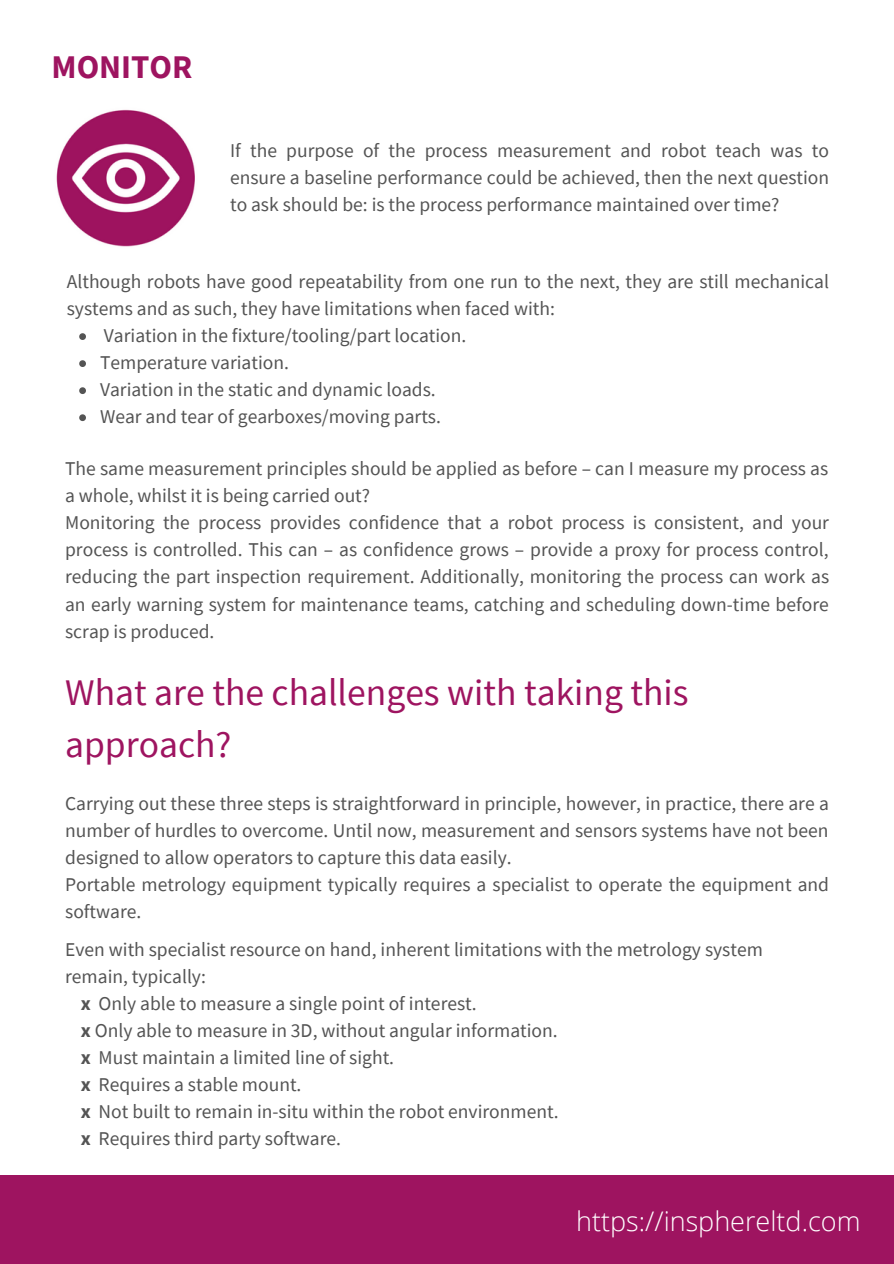
<style>
.page{position:relative;width:894px;height:1264px;background:#fff}
.page>*{position:absolute;margin:0;border:0;box-sizing:border-box;transform-origin:0 0}
.t1{font:37.5px/51.8px "Source Sans Pro";color:#9e1460}
.t2{font:700 33px "Source Sans Pro";color:#9e1460}
.t3{font:300 27px "Open Sans";color:#fff}
.t4{font:19.5px/27px "Source Sans Pro";color:#545454}
.s1{font-weight:700}
</style>
<div class="page">
<img style="left:56px;top:109px;width:139px;height:138px">
<svg style="left:79px;top:333px;width:7px;height:7px"></svg>
<svg style="left:79px;top:360px;width:7px;height:7px"></svg>
<svg style="left:79px;top:387px;width:7px;height:7px"></svg>
<svg style="left:79px;top:414px;width:7px;height:7px"></svg>
<div style="left:0;top:1175px;width:893px;height:88px;background:#9e1460"></div>
<p class="t2" style="left:51px;top:45px;width:142px">MONITOR</p>
<p class="t4" style="left:230px;top:137px;width:600px;text-align:justify">If the purpose of the process measurement and robot teach was to ensure a baseline performance could be achieved, then the next question to ask should be: is the process performance maintained over time?</p>
<p class="t4" style="left:67px;top:268px;width:763px">Although robots have good repeatability from one run to the next, they are still mechanical systems and as such, they have limitations when faced with:</p>
<p class="t4" style="left:104px;top:322px;width:364px">Variation in the fixture/tooling/part location.</p>
<p class="t4" style="left:100px;top:349px;width:190px">Temperature variation.</p>
<p class="t4" style="left:100px;top:376px;width:337px">Variation in the static and dynamic loads.</p>
<p class="t4" style="left:100px;top:403px;width:342px">Wear and tear of gearboxes/moving parts.</p>
<p class="t4" style="left:65px;top:455px;width:764px">The same measurement principles should be applied as before – can I measure my process as a whole, whilst it is being carried out?</p>
<p class="t4" style="left:65px;top:509px;width:765px;text-align:justify">Monitoring the process provides confidence that a robot process is consistent, and your process is controlled. This can – as confidence grows – provide a proxy for process control, reducing the part inspection requirement. Additionally, monitoring the process can work as an early warning system for maintenance teams, catching and scheduling down-time before scrap is produced.</p>
<p class="t1" style="left:65px;top:666px;width:624px">What are the challenges with taking this approach?</p>
<p class="t4" style="left:65px;top:789px;width:765px;text-align:justify">Carrying out these three steps is straightforward in principle, however, in practice, there are a number of hurdles to overcome. Until now, measurement and sensors systems have not been designed to allow operators to capture this data easily.</p>
<p class="t4" style="left:65px;top:870px;width:765px">Portable metrology equipment typically requires a specialist to operate the equipment and software.</p>
<p class="t4" style="left:65px;top:935px;width:699px">Even with specialist resource on hand, inherent limitations with the metrology system remain, typically:</p>
<p class="t4" style="left:81px;top:989px;width:397px"><span class="s1">x</span> Only able to measure a single point of interest.</p>
<p class="t4" style="left:81px;top:1016px;width:478px"><span class="s1">x</span> Only able to measure in 3D, without angular information.</p>
<p class="t4" style="left:81px;top:1043px;width:315px"><span class="s1">x</span> Must maintain a limited line of sight.</p>
<p class="t4" style="left:81px;top:1070px;width:222px"><span class="s1">x</span> Requires a stable mount.</p>
<p class="t4" style="left:81px;top:1097px;width:479px"><span class="s1">x</span> Not built to remain in-situ within the robot environment.</p>
<p class="t4" style="left:81px;top:1124px;width:262px"><span class="s1">x</span> Requires third party software.</p>
<p class="t3" style="left:576px;top:1201px;width:286px">https://insphereltd.com</p>
</div>
